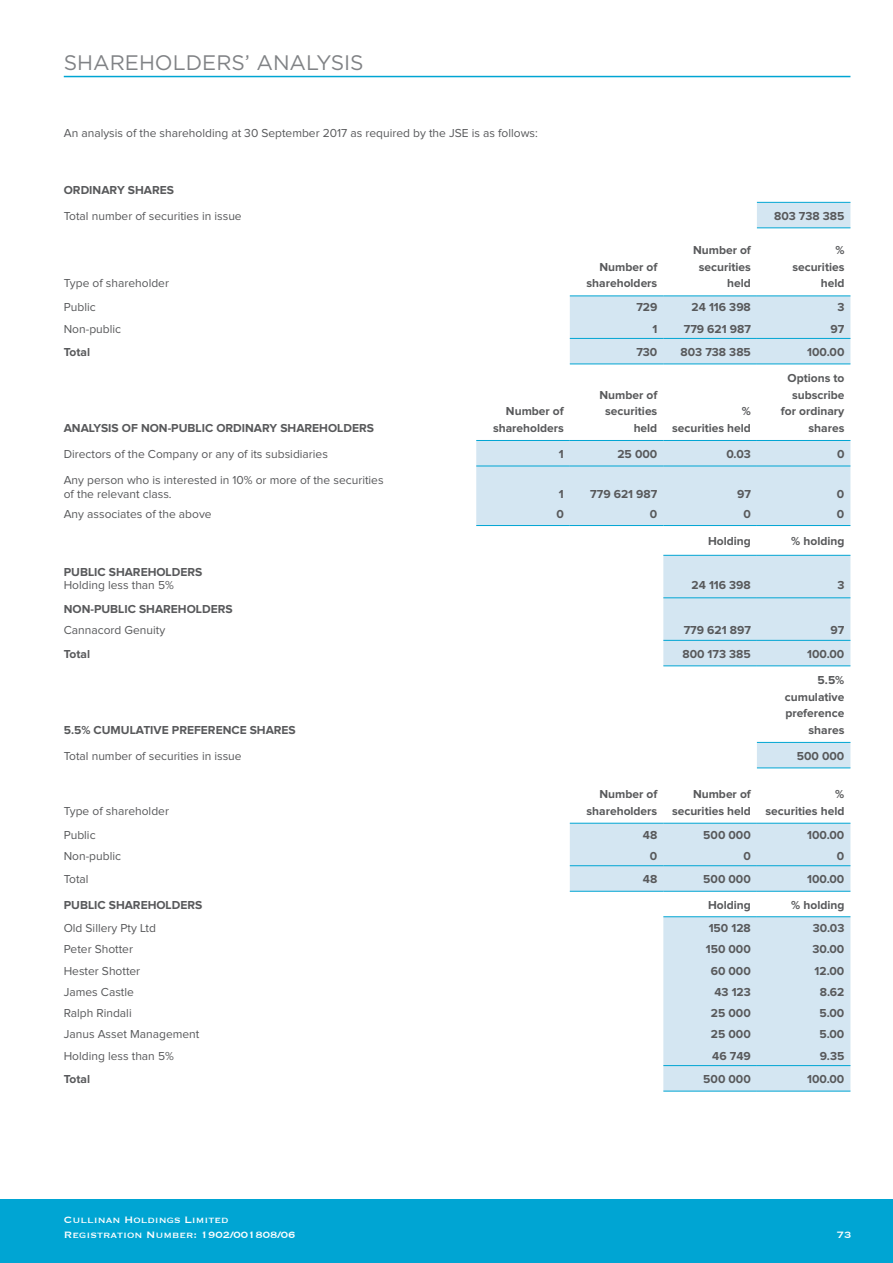
<style>
.page{position:relative;width:893px;height:1263px;background:#fff}
.page>*{position:absolute;margin:0;border:0;box-sizing:border-box;transform-origin:0 0}
.t1{font:21px "Gotham";color:#808285}
.t2{font:700 12px/16.5px "Proxima Nova";color:#58595b;text-align:right}
.t3{font:12px/13.5px "Proxima Nova";color:#58595b}
.t4{font:12px/14.4px "Copperplate";color:#fff}
</style>
<div class="page">
<div style="left:0;top:1199px;width:893px;height:64px;background:#00a5d3"></div>
<hr style="left:64px;top:76px;width:786px;height:1px;background:#00a5d3">
<svg style="left:476px;top:202px;width:374px;height:889px"></svg>
<hr style="left:570px;top:338px;width:93px;height:1px;background:#00a5d3">
<hr style="left:663px;top:338px;width:94px;height:1px;background:#00a5d3">
<hr style="left:757px;top:338px;width:93px;height:1px;background:#00a5d3">
<hr style="left:570px;top:295px;width:93px;height:1px;background:#00a5d3">
<hr style="left:663px;top:295px;width:94px;height:1px;background:#00a5d3">
<hr style="left:757px;top:295px;width:93px;height:1px;background:#00a5d3">
<hr style="left:476px;top:440px;width:94px;height:1px;background:#00a5d3">
<hr style="left:570px;top:440px;width:93px;height:1px;background:#00a5d3">
<hr style="left:663px;top:440px;width:94px;height:1px;background:#00a5d3">
<hr style="left:757px;top:440px;width:93px;height:1px;background:#00a5d3">
<hr style="left:476px;top:466px;width:94px;height:1px;background:#00a5d3">
<hr style="left:570px;top:466px;width:93px;height:1px;background:#00a5d3">
<hr style="left:663px;top:466px;width:94px;height:1px;background:#00a5d3">
<hr style="left:757px;top:466px;width:93px;height:1px;background:#00a5d3">
<hr style="left:663px;top:555px;width:94px;height:1px;background:#00a5d3">
<hr style="left:757px;top:555px;width:93px;height:1px;background:#00a5d3">
<hr style="left:663px;top:597px;width:94px;height:1px;background:#00a5d3">
<hr style="left:757px;top:597px;width:93px;height:1px;background:#00a5d3">
<hr style="left:570px;top:823px;width:93px;height:1px;background:#00a5d3">
<hr style="left:663px;top:823px;width:94px;height:1px;background:#00a5d3">
<hr style="left:757px;top:823px;width:93px;height:1px;background:#00a5d3">
<hr style="left:757px;top:202px;width:93px;height:1px;background:#00a5d3">
<hr style="left:757px;top:227px;width:93px;height:1px;background:#00a5d3">
<hr style="left:570px;top:364px;width:93px;height:1px;background:#00a5d3">
<hr style="left:663px;top:364px;width:94px;height:1px;background:#00a5d3">
<hr style="left:757px;top:364px;width:93px;height:1px;background:#00a5d3">
<hr style="left:476px;top:525px;width:94px;height:1px;background:#00a5d3">
<hr style="left:570px;top:525px;width:93px;height:1px;background:#00a5d3">
<hr style="left:663px;top:525px;width:94px;height:1px;background:#00a5d3">
<hr style="left:757px;top:525px;width:93px;height:1px;background:#00a5d3">
<hr style="left:663px;top:640px;width:94px;height:1px;background:#00a5d3">
<hr style="left:757px;top:640px;width:93px;height:1px;background:#00a5d3">
<hr style="left:663px;top:665px;width:94px;height:1px;background:#00a5d3">
<hr style="left:757px;top:665px;width:93px;height:1px;background:#00a5d3">
<hr style="left:757px;top:742px;width:93px;height:1px;background:#00a5d3">
<hr style="left:757px;top:767px;width:93px;height:1px;background:#00a5d3">
<hr style="left:570px;top:865px;width:93px;height:1px;background:#00a5d3">
<hr style="left:663px;top:865px;width:94px;height:1px;background:#00a5d3">
<hr style="left:757px;top:865px;width:93px;height:1px;background:#00a5d3">
<hr style="left:570px;top:891px;width:93px;height:1px;background:#00a5d3">
<hr style="left:663px;top:891px;width:94px;height:1px;background:#00a5d3">
<hr style="left:757px;top:891px;width:93px;height:1px;background:#00a5d3">
<hr style="left:663px;top:1065px;width:94px;height:1px;background:#00a5d3">
<hr style="left:757px;top:1065px;width:93px;height:1px;background:#00a5d3">
<hr style="left:663px;top:1091px;width:94px;height:1px;background:#00a5d3">
<hr style="left:757px;top:1091px;width:93px;height:1px;background:#00a5d3">
<hr style="left:663px;top:916px;width:94px;height:1px;background:#00a5d3">
<hr style="left:757px;top:916px;width:93px;height:1px;background:#00a5d3">
<h1 class="t1" style="left:64px;top:49px;width:301px">SHAREHOLDERS’ ANALYSIS</h1>
<p class="t3" style="left:64px;top:127px;width:476px">An analysis of the shareholding at 30 September 2017 as required by the JSE is as follows:</p>
<p class="t2" style="left:64px;top:182px;width:112px">ORDINARY SHARES</p>
<p class="t3" style="left:64px;top:210px;width:179px">Total number of securities in issue</p>
<p class="t2" style="left:774px;top:208px;width:72px">803 738 385</p>
<p class="t3" style="left:64px;top:277px;width:107px">Type of shareholder</p>
<p class="t2" style="left:587px;top:259px;width:72px">Number of shareholders</p>
<p class="t2" style="left:693px;top:243px;width:59px">Number of securities held</p>
<p class="t2" style="left:792px;top:243px;width:54px">% securities held</p>
<p class="t3" style="left:64px;top:301px;width:33px">Public</p>
<p class="t2" style="left:636px;top:300px;width:23px">729</p>
<p class="t2" style="left:692px;top:300px;width:61px">24 116 398</p>
<p class="t2" style="left:837px;top:300px;width:9px">3</p>
<p class="t3" style="left:64px;top:322px;width:59px">Non-public</p>
<p class="t2" style="left:652px;top:321px;width:6px">1</p>
<p class="t2" style="left:684px;top:321px;width:69px">779 621 987</p>
<p class="t2" style="left:831px;top:321px;width:15px">97</p>
<p class="t2" style="left:64px;top:344px;width:28px">Total</p>
<p class="t2" style="left:636px;top:344px;width:23px">730</p>
<p class="t2" style="left:680px;top:344px;width:72px">803 738 385</p>
<p class="t2" style="left:807px;top:344px;width:39px">100.00</p>
<p class="t2" style="left:64px;top:420px;width:312px">ANALYSIS OF NON-PUBLIC ORDINARY SHAREHOLDERS</p>
<p class="t2" style="left:493px;top:404px;width:72px">Number of shareholders</p>
<p class="t2" style="left:599px;top:387px;width:59px">Number of securities held</p>
<p class="t2" style="left:672px;top:404px;width:80px">%<br>securities held</p>
<p class="t2" style="left:781px;top:371px;width:65px">Options to subscribe for ordinary shares</p>
<p class="t3" style="left:64px;top:448px;width:266px">Directors of the Company or any of its subsidiaries</p>
<p class="t2" style="left:559px;top:446px;width:6px">1</p>
<p class="t2" style="left:617px;top:446px;width:41px">25 000</p>
<p class="t2" style="left:726px;top:446px;width:26px">0.03</p>
<p class="t2" style="left:837px;top:446px;width:9px">0</p>
<p class="t3" style="left:64px;top:474px;width:321px">Any person who is interested in 10% or more of the securities of the relevant class.</p>
<p class="t2" style="left:559px;top:486px;width:6px">1</p>
<p class="t2" style="left:590px;top:486px;width:69px">779 621 987</p>
<p class="t2" style="left:737px;top:486px;width:15px">97</p>
<p class="t2" style="left:837px;top:486px;width:9px">0</p>
<p class="t3" style="left:64px;top:507px;width:149px">Any associates of the above</p>
<p class="t2" style="left:556px;top:506px;width:9px">0</p>
<p class="t2" style="left:650px;top:506px;width:9px">0</p>
<p class="t2" style="left:743px;top:506px;width:9px">0</p>
<p class="t2" style="left:837px;top:506px;width:9px">0</p>
<p class="t2" style="left:708px;top:533px;width:44px">Holding</p>
<p class="t2" style="left:791px;top:533px;width:55px">% holding</p>
<p class="t2" style="left:64px;top:564px;width:140px">PUBLIC SHAREHOLDERS</p>
<p class="t3" style="left:64px;top:579px;width:112px">Holding less than 5%</p>
<p class="t2" style="left:691px;top:578px;width:61px">24 116 398</p>
<p class="t2" style="left:837px;top:578px;width:9px">3</p>
<p class="t2" style="left:64px;top:601px;width:170px">NON-PUBLIC SHAREHOLDERS</p>
<p class="t3" style="left:64px;top:624px;width:103px">Cannacord Genuity</p>
<p class="t2" style="left:684px;top:623px;width:69px">779 621 897</p>
<p class="t2" style="left:831px;top:623px;width:15px">97</p>
<p class="t2" style="left:64px;top:646px;width:28px">Total</p>
<p class="t2" style="left:682px;top:646px;width:70px">800 173 385</p>
<p class="t2" style="left:807px;top:646px;width:39px">100.00</p>
<p class="t2" style="left:64px;top:722px;width:234px">5.5% CUMULATIVE PREFERENCE SHARES</p>
<p class="t2" style="left:785px;top:673px;width:61px">5.5% cumulative preference shares</p>
<p class="t3" style="left:64px;top:750px;width:179px">Total number of securities in issue</p>
<p class="t2" style="left:797px;top:748px;width:49px">500 000</p>
<p class="t3" style="left:64px;top:804px;width:107px">Type of shareholder</p>
<p class="t2" style="left:586px;top:786px;width:72px">Number of shareholders</p>
<p class="t2" style="left:672px;top:786px;width:80px">Number of securities held</p>
<p class="t2" style="left:765px;top:786px;width:80px">%<br>securities held</p>
<p class="t3" style="left:64px;top:828px;width:33px">Public</p>
<p class="t2" style="left:643px;top:827px;width:16px">48</p>
<p class="t2" style="left:703px;top:827px;width:49px">500 000</p>
<p class="t2" style="left:807px;top:827px;width:39px">100.00</p>
<p class="t3" style="left:64px;top:850px;width:59px">Non-public</p>
<p class="t2" style="left:650px;top:848px;width:9px">0</p>
<p class="t2" style="left:743px;top:848px;width:9px">0</p>
<p class="t2" style="left:837px;top:848px;width:9px">0</p>
<p class="t3" style="left:64px;top:873px;width:26px">Total</p>
<p class="t2" style="left:643px;top:871px;width:16px">48</p>
<p class="t2" style="left:703px;top:871px;width:49px">500 000</p>
<p class="t2" style="left:807px;top:871px;width:39px">100.00</p>
<p class="t2" style="left:64px;top:897px;width:140px">PUBLIC SHAREHOLDERS</p>
<p class="t2" style="left:708px;top:897px;width:44px">Holding</p>
<p class="t2" style="left:791px;top:897px;width:55px">% holding</p>
<p class="t3" style="left:64px;top:922px;width:94px">Old Sillery Pty Ltd</p>
<p class="t2" style="left:709px;top:920px;width:44px">150 128</p>
<p class="t2" style="left:813px;top:920px;width:33px">30.03</p>
<p class="t3" style="left:64px;top:943px;width:71px">Peter Shotter</p>
<p class="t2" style="left:706px;top:942px;width:47px">150 000</p>
<p class="t2" style="left:812px;top:942px;width:33px">30.00</p>
<p class="t3" style="left:64px;top:964px;width:78px">Hester Shotter</p>
<p class="t2" style="left:711px;top:963px;width:42px">60 000</p>
<p class="t2" style="left:814px;top:963px;width:31px">12.00</p>
<p class="t3" style="left:64px;top:986px;width:72px">James Castle</p>
<p class="t2" style="left:714px;top:984px;width:38px">43 123</p>
<p class="t2" style="left:820px;top:984px;width:26px">8.62</p>
<p class="t3" style="left:64px;top:1007px;width:69px">Ralph Rindali</p>
<p class="t2" style="left:711px;top:1005px;width:41px">25 000</p>
<p class="t2" style="left:819px;top:1005px;width:27px">5.00</p>
<p class="t3" style="left:64px;top:1028px;width:137px">Janus Asset Management</p>
<p class="t2" style="left:711px;top:1027px;width:41px">25 000</p>
<p class="t2" style="left:819px;top:1027px;width:27px">5.00</p>
<p class="t3" style="left:64px;top:1049px;width:112px">Holding less than 5%</p>
<p class="t2" style="left:712px;top:1048px;width:40px">46 749</p>
<p class="t2" style="left:820px;top:1048px;width:26px">9.35</p>
<p class="t2" style="left:64px;top:1071px;width:28px">Total</p>
<p class="t2" style="left:703px;top:1071px;width:49px">500 000</p>
<p class="t2" style="left:807px;top:1071px;width:39px">100.00</p>
<p class="t4" style="left:64px;top:1212px;width:233px">Cullinan Holdings Limited<br>Registration Number: 1902/001808/06</p>
<p class="t4" style="left:837px;top:1227px;width:16px">73</p>
</div>
